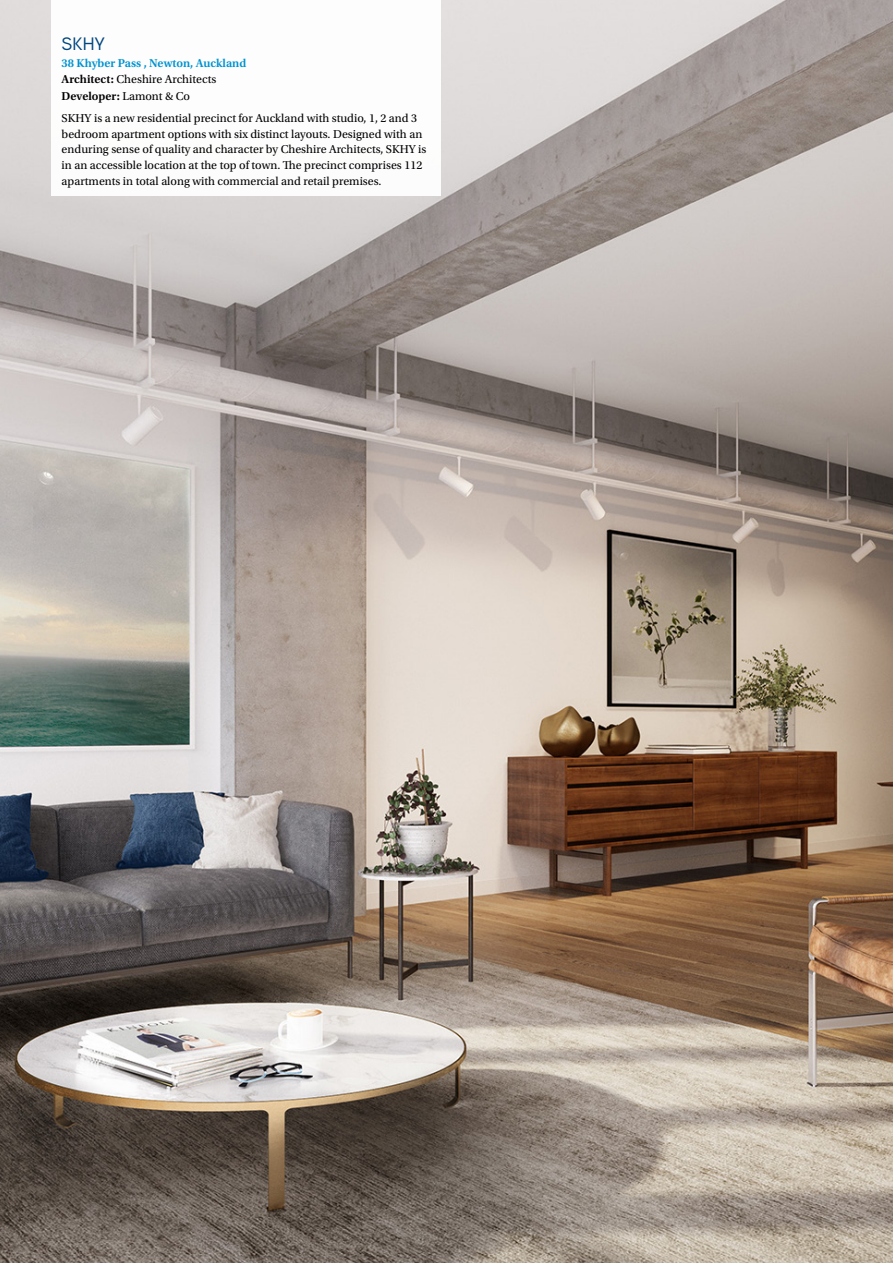
<style>
.page{position:relative;width:893px;height:1263px;background:#fff}
.page>*{position:absolute;margin:0;border:0;box-sizing:border-box;transform-origin:0 0}
.t1{font:500 18px "Aaux Next";color:#00467f}
.t2{font:12px/15.8px "Utopia Std";color:#000}
.t3{font:600 12px/16.5px "Utopia Std";color:#0093d0}
.s1{color:#000}
.s2{font-weight:400;color:#000}
</style>
<div class="page">
<img style="left:0;top:0;width:893px;height:1263px">
<div style="left:51px;top:0;width:390px;height:196px;background:#fff"></div>
<h1 class="t1" style="left:62px;top:32px;width:45px">SKHY</h1>
<p class="t3" style="left:62px;top:55px;width:186px">38 Khyber Pass , Newton, Auckland<br><span class="s1">Architect:</span> <span class="s2">Cheshire Architects<br></span><span class="s1">Developer:</span> <span class="s2">Lamont &amp; Co</span></p>
<p class="t2" style="left:62px;top:110px;width:366px">SKHY is a new residential precinct for Auckland with studio, 1, 2 and 3 bedroom apartment options with six distinct layouts. Designed with an enduring sense of quality and character by Cheshire Architects, SKHY is in an accessible location at the top of town. The precinct comprises 112 apartments in total along with commercial and retail premises.</p>
</div>
